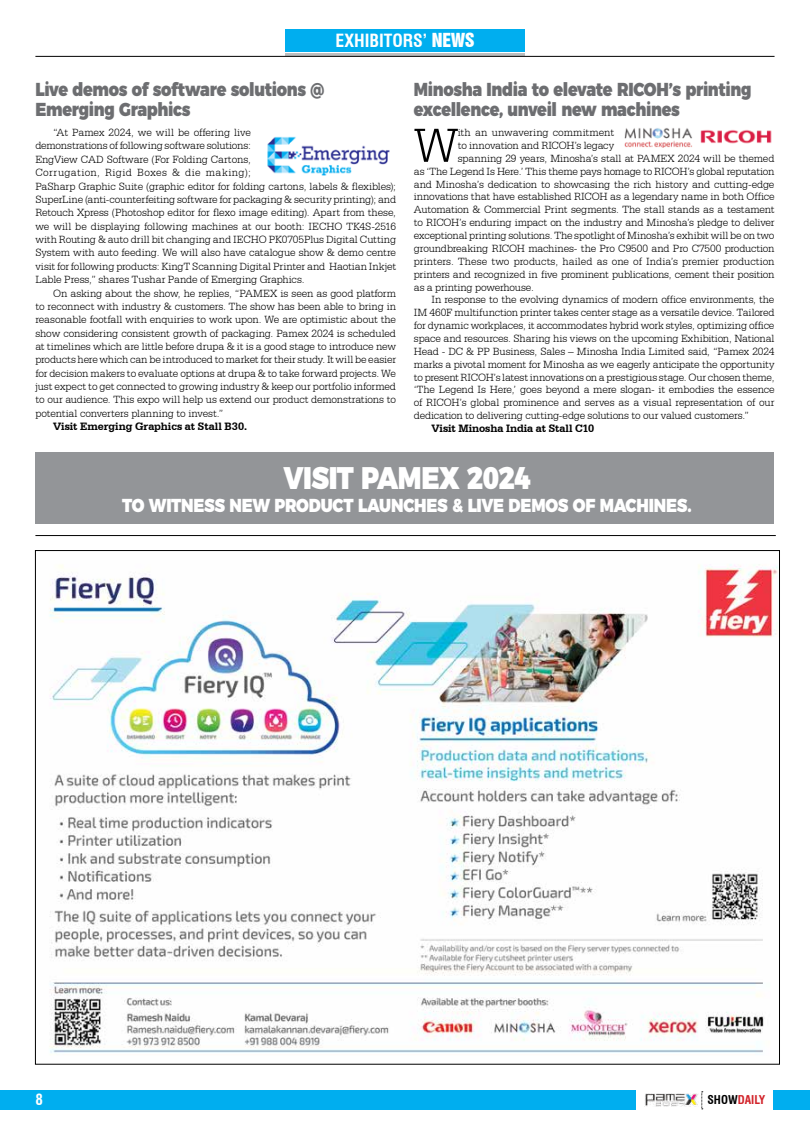
<style>
.page{position:relative;width:810px;height:1125px;background:#fff}
.page>*{position:absolute;margin:0;border:0;box-sizing:border-box;transform-origin:0 0}
.t1{font:300 51.12px "Serifa BT";color:#000}
.t2{font:900 31.25px "Montserrat";letter-spacing:-.02em;color:#fff;scale:.85 1}
.t3{font:900 18.75px/20px "Montserrat";letter-spacing:-.02em;color:#6d6e71;scale:.85 1}
.t4{font:900 18.75px "Montserrat";letter-spacing:-.02em;color:#fff;scale:.85 1}
.t5{font:700 condensed 17.75px "Swiss 721 BT";color:#fff}
.t6{font:17.75px "Swiss 921 BT Regular A";color:#fff}
.t7{font:700 condensed 15px "Swiss 721 BT";color:#fff}
.t8{font:700 condensed 11.88px "Swiss 721 BT";color:#d2232a}
.t9{font:300 11.25px/13.4px "Serifa BT";letter-spacing:-.01em;color:#000}
.t10{font:700 11.25px "Serifa BT";letter-spacing:-.005em;color:#000}
.s1{font-family:"Swiss 721 BT";font-weight:700;font-stretch:condensed}
.s2{color:#000}
</style>
<div class="page">
<svg style="left:702px;top:1091px;width:1px;height:19px"></svg>
<img style="left:645px;top:1093px;width:53px;height:14px">
<div style="left:0;top:1091px;width:636px;height:19px;background:#00aeef"></div>
<div style="left:774px;top:1091px;width:36px;height:19px;background:#00aeef"></div>
<div style="left:285px;top:29px;width:240px;height:23px;background:#00aeef"></div>
<hr style="left:285px;top:53px;width:240px;height:3px;background:#bcbec0">
<hr style="left:35px;top:56px;width:740px;height:1px;background:#000">
<img style="left:267px;top:136px;width:123px;height:39px">
<hr style="left:35px;top:535px;width:741px;height:1px;background:#000">
<img style="left:49px;top:564px;width:729px;height:489px">
<img style="left:625px;top:128px;width:67px;height:19px">
<img style="left:700px;top:129px;width:72px;height:15px">
<div style="left:35px;top:453px;width:739px;height:71px;background:#939598"></div>
<h3 class="t5" style="left:336px;top:30px;width:53px">EXHIBITORS</h3>
<h3 class="t6" style="left:423px;top:28px;width:53px"><span class="s1">’</span> NEWS</h3>
<h3 class="t3" style="left:35px;top:78px;width:341px">Live demos of software solutions @<br>Emerging Graphics</h3>
<p class="t9" style="left:35px;top:126px;width:362px;text-indent:18px">“At Pamex 2024, we will be offering live<br>demonstrations of following software solutions:<br>EngView CAD Software (For Folding Cartons,<br>Corrugation, Rigid Boxes &amp; die making);<br>PaSharp Graphic Suite (graphic editor for folding cartons, labels &amp; flexibles); SuperLine (anti-counterfeiting software for packaging &amp; security printing); and Retouch Xpress (Photoshop editor for flexo image editing). Apart from these, we will be displaying following machines at our booth: IECHO TK4S-2516 with Routing &amp; auto drill bit changing and IECHO PK0705Plus Digital Cutting System with auto feeding. We will also have catalogue show &amp; demo centre visit for following products: KingT Scanning Digital Printer and Haotian Inkjet Lable Press,” shares Tushar Pande of Emerging Graphics.</p>
<p class="t9" style="left:35px;top:286px;width:362px;text-align:justify;text-indent:18px">On asking about the show, he replies, “PAMEX is seen as good platform to reconnect with industry &amp; customers. The show has been able to bring in reasonable footfall with enquiries to work upon. We are optimistic about the show considering consistent growth of packaging. Pamex 2024 is scheduled at timelines which are little before drupa &amp; it is a good stage to introduce new products here which can be introduced to market for their study. It will be easier for decision makers to evaluate options at drupa &amp; to take forward projects. We just expect to get connected to growing industry &amp; keep our portfolio informed to our audience. This expo will help us extend our product demonstrations to potential converters planning to invest.”</p>
<p class="t10" style="left:53px;top:419px;width:196px">Visit Emerging Graphics at Stall B30.</p>
<h3 class="t3" style="left:414px;top:78px;width:399px">Minosha India to elevate RICOH’s printing excellence, unveil new machines</h3>
<h1 class="t1" style="left:414px;top:115px;width:46px">W</h1>
<p class="t9" style="left:458px;top:126px;width:158px">ith an unwavering commitment</p>
<p class="t9" style="left:458px;top:138px;width:158px">to innovation and RICOH’s legacy</p>
<p class="t9" style="left:458px;top:151px;width:318px">spanning 29 years, Minosha’s stall at PAMEX 2024 will be themed</p>
<p class="t9" style="left:414px;top:164px;width:362px">as ‘The Legend Is Here.’ This theme pays homage to RICOH’s global reputation</p>
<p class="t9" style="left:414px;top:177px;width:362px">and Minosha’s dedication to showcasing the rich history and cutting-edge</p>
<p class="t9" style="left:414px;top:190px;width:362px">innovations that have established RICOH as a legendary name in both Office</p>
<p class="t9" style="left:414px;top:203px;width:362px">Automation &amp; Commercial Print segments. The stall stands as a testament</p>
<p class="t9" style="left:414px;top:216px;width:362px">to RICOH’s enduring impact on the industry and Minosha’s pledge to deliver</p>
<p class="t9" style="left:414px;top:229px;width:362px">exceptional printing solutions. The spotlight of Minosha’s exhibit will be on two</p>
<p class="t9" style="left:414px;top:241px;width:362px">groundbreaking RICOH machines- the Pro C9500 and Pro C7500 production</p>
<p class="t9" style="left:414px;top:254px;width:362px">printers. These two products, hailed as one of India’s premier production</p>
<p class="t9" style="left:414px;top:267px;width:362px">printers and recognized in five prominent publications, cement their position</p>
<p class="t9" style="left:414px;top:280px;width:122px">as a printing powerhouse.</p>
<p class="t9" style="left:432px;top:293px;width:344px">In response to the evolving dynamics of modern office environments, the</p>
<p class="t9" style="left:414px;top:306px;width:362px">IM 460F multifunction printer takes center stage as a versatile device. Tailored</p>
<p class="t9" style="left:414px;top:319px;width:362px">for dynamic workplaces, it accommodates hybrid work styles, optimizing office</p>
<p class="t9" style="left:414px;top:332px;width:362px">space and resources. Sharing his views on the upcoming Exhibition, National</p>
<p class="t9" style="left:414px;top:344px;width:362px">Head - DC &amp; PP Business, Sales – Minosha India Limited said, “Pamex 2024</p>
<p class="t9" style="left:414px;top:357px;width:362px">marks a pivotal moment for Minosha as we eagerly anticipate the opportunity</p>
<p class="t9" style="left:414px;top:370px;width:362px">to present RICOH’s latest innovations on a prestigious stage. Our chosen theme,</p>
<p class="t9" style="left:414px;top:383px;width:362px">‘The Legend Is Here,’ goes beyond a mere slogan- it embodies the essence</p>
<p class="t9" style="left:414px;top:396px;width:362px">of RICOH’s global prominence and serves as a visual representation of our</p>
<p class="t9" style="left:414px;top:409px;width:337px">dedication to delivering cutting-edge solutions to our valued customers.”</p>
<p class="t10" style="left:432px;top:421px;width:164px">Visit Minosha India at Stall C10</p>
<h2 class="t2" style="left:283px;top:451px;width:292px">VISIT PAMEX 2024</h2>
<h3 class="t4" style="left:122px;top:490px;width:207px">TO WITN ESS NEW PRODU</h3>
<h3 class="t4" style="left:333px;top:490px;width:424px">CT LAUNCHES &amp; LIVE DEMOS OF MACHINES.</h3>
<h3 class="t7" style="left:35px;top:1091px;width:9px">8</h3>
<p class="t8" style="left:707px;top:1093px;width:59px"><span class="s2">SHOW</span>DAILY</p>
</div>
